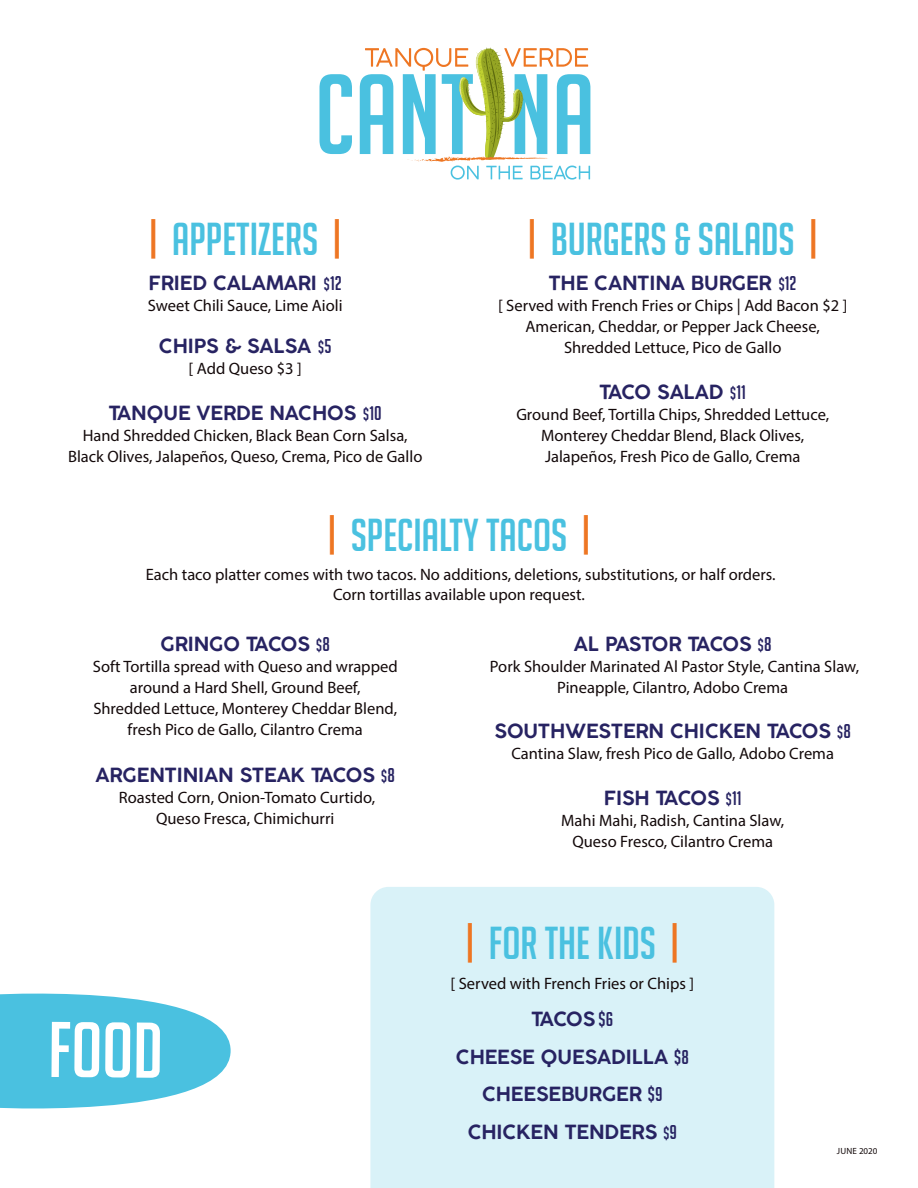
<style>
.page{position:relative;width:918px;height:1188px;background:#fff}
.page>*{position:absolute;margin:0;border:0;box-sizing:border-box;transform-origin:0 0}
.t1{font:45px "Big Noodle Titling";color:#4ac1e0}
.t2{font:700 19.5px/37.5px "Coco Gothic";color:#272362;text-align:center}
.t3{font:700 19.5px "Coco Gothic";letter-spacing:-.025em;color:#272362}
.t4{font:16.5px/21px "Myriad Pro";color:#13090a;text-align:center}
.t5{font:9px "Myriad Pro";letter-spacing:.01em;color:#13090a}
.s1{color:#ee7623}
.s2{font-family:"Big Noodle Titling";font-weight:400;font-size:16.5px}
.s3{font-family:"Big Noodle Titling";font-weight:400}
</style>
<div class="page">
<div style="left:370px;top:887px;width:404px;height:301px;background:#d9f2f8"></div>
<svg style="left:320px;top:74px;width:32px;height:80px"></svg>
<svg style="left:360px;top:47px;width:230px;height:133px"></svg>
<svg style="left:0;top:993px;width:231px;height:116px"></svg>
<h1 class="t1" style="left:149px;top:215px;width:194px"><span class="s1">|</span> APPETIZERS <span class="s1">|</span></h1>
<p class="t2" style="left:149px;top:264px;width:195px">FRIED CALAMARI <span class="s2">$</span><span class="s3">12</span></p>
<p class="t4" style="left:148px;top:295px;width:196px">Sweet Chili Sauce, Lime Aioli</p>
<p class="t2" style="left:159px;top:327px;width:174px">CHIPS &amp; SALSA <span class="s2">$</span><span class="s3">5</span></p>
<p class="t4" style="left:189px;top:358px;width:115px">[ Add Queso $3 ]</p>
<p class="t2" style="left:109px;top:394px;width:274px">TANQUE VERDE NACHOS <span class="s2">$</span><span class="s3">10</span></p>
<p class="t4" style="left:68px;top:425px;width:356px">Hand Shredded Chicken, Black Bean Corn Salsa,<br>Black Olives, Jalapeños, Queso, Crema, Pico de Gallo</p>
<h1 class="t1" style="left:528px;top:215px;width:292px"><span class="s1">|</span> BURGERS &amp; SALADS <span class="s1">|</span></h1>
<p class="t2" style="left:549px;top:264px;width:250px">THE CANTINA BURGER <span class="s2">$</span><span class="s3">12</span></p>
<p class="t4" style="left:498px;top:295px;width:351px">[ Served with French Fries or Chips | Add Bacon $2 ]<br>American, Cheddar, or Pepper Jack Cheese,<br>Shredded Lettuce, Pico de Gallo</p>
<p class="t2" style="left:600px;top:373px;width:148px">TACO SALAD <span class="s2">$</span><span class="s3">11</span></p>
<p class="t4" style="left:516px;top:404px;width:314px">Ground Beef, Tortilla Chips, Shredded Lettuce,<br>Monterey Cheddar Blend, Black Olives,<br>Jalapeños, Fresh Pico de Gallo, Crema</p>
<h1 class="t1" style="left:328px;top:511px;width:264px"><span class="s1">|</span> SPECIALTY TACOS <span class="s1">|</span></h1>
<p class="t4" style="left:146px;top:564px;width:631px;line-height:19.8px">Each taco platter comes with two tacos. No additions, deletions, substitutions, or half orders.<br>Corn tortillas available upon request.</p>
<p class="t2" style="left:161px;top:625px;width:171px">GRINGO TACOS <span class="s2">$</span><span class="s3">8</span></p>
<p class="t4" style="left:93px;top:656px;width:306px">Soft Tortilla spread with Queso and wrapped around a Hard Shell, Ground Beef,<br>Shredded Lettuce, Monterey Cheddar Blend, fresh Pico de Gallo, Cilantro Crema</p>
<p class="t2" style="left:96px;top:756px;width:301px">ARGENTINIAN STEAK TACOS <span class="s2">$</span><span class="s3">8</span></p>
<p class="t4" style="left:119px;top:787px;width:258px">Roasted Corn, Onion-Tomato Curtido,<br>Queso Fresca, Chimichurri</p>
<p class="t3" style="left:574px;top:629px;width:199px">AL PASTOR TACOS <span class="s2">$</span><span class="s3">8</span></p>
<p class="t4" style="left:490px;top:656px;width:371px">Pork Shoulder Marinated Al Pastor Style, Cantina Slaw,<br>Pineapple, Cilantro, Adobo Crema</p>
<p class="t2" style="left:495px;top:712px;width:358px">SOUTHWESTERN CHICKEN TACOS <span class="s2">$</span><span class="s3">8</span></p>
<p class="t4" style="left:511px;top:742px;width:324px">Cantina Slaw, fresh Pico de Gallo, Adobo Crema</p>
<p class="t2" style="left:604px;top:779px;width:139px">FISH TACOS <span class="s2">$</span><span class="s3">11</span></p>
<p class="t4" style="left:561px;top:810px;width:225px">Mahi Mahi, Radish, Cantina Slaw,<br>Queso Fresco, Cilantro Crema</p>
<h1 class="t1" style="left:466px;top:919px;width:215px"><span class="s1">|</span> FOR THE KIDS <span class="s1">|</span></h1>
<p class="t4" style="left:451px;top:973px;width:245px">[ Served with French Fries or Chips ]</p>
<p class="t2" style="left:456px;top:1001px;width:234px">TACOS <span class="s3">$6<br></span>CHEESE QUESADILLA <span class="s3">$8<br></span>CHEESEBURGER <span class="s3">$9<br></span>CHICKEN TENDERS <span class="s2">$</span><span class="s3">9</span></p>
<p class="t5" style="left:837px;top:1146px;width:42px">JUNE 2020</p>
</div>
